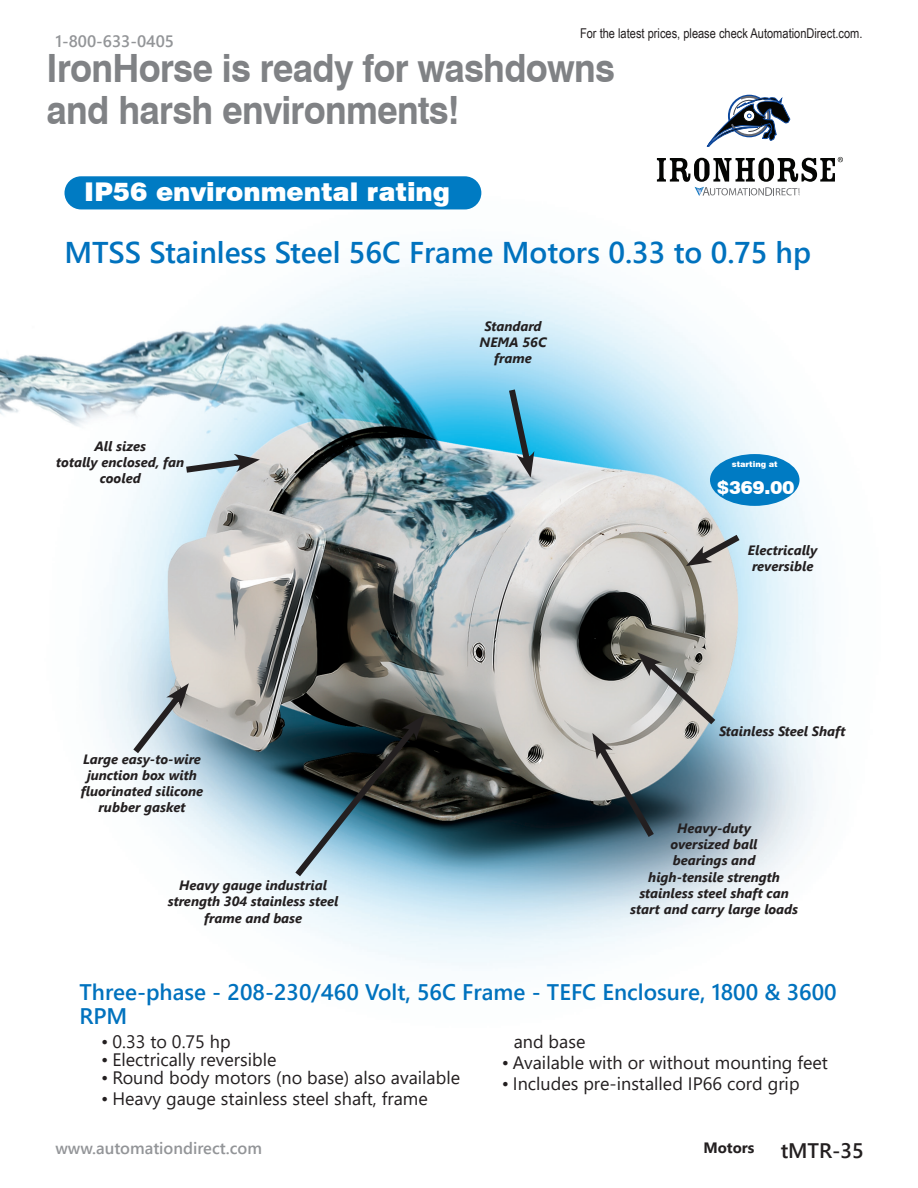
<style>
.page{position:relative;width:918px;height:1188px;background:#fff}
.page>*{position:absolute;margin:0;border:0;box-sizing:border-box;transform-origin:0 0}
.Head{font:700 39px/42px "Swiss 721 BT";letter-spacing:-.02em;color:#808285;scale:.93 1}
.Subhead{font:600 30px "Segoe UI";color:#0072be}
.Small_Subhead{font:25.8px "Swiss 721 Black SWA";color:#fff}
.Subhead-2{font:600 22.5px/24px "Segoe UI";color:#0072be}
.t1{font:600 21px "Segoe UI";color:#231f20}
.t2{font:18px "Segoe UI";color:#231f20}
.Body_Text{font:18px "Swiss 721 Black BT";color:#fff}
.t3{font:600 16.5px "Segoe UI";color:#939598}
.Small_Subhead-2{font:italic 700 13.5px/16.2px "Segoe UI";color:#231f20;text-align:center}
.t4{font:13.5px "Arial Narrow";color:#231f20}
.Body_Text-2{font:900 7.95px "Swiss 721 BT";color:#fff}
</style>
<div class="page">
<img style="left:0;top:177px;width:818px;height:789px">
<div style="left:64px;top:176px;width:417px;height:33px;background:#007bc3;border-radius:17px"></div>
<div style="left:710px;top:454px;width:90px;height:52px;background:#007bc3;border-radius:50%"></div>
<svg style="left:180px;top:454px;width:80px;height:22px;background:#a3afb5"></svg>
<svg style="left:505px;top:383px;width:30px;height:95px;background:#5aa4be"></svg>
<svg style="left:686px;top:529px;width:60px;height:38px;background:#b1b7b8"></svg>
<svg style="left:289px;top:715px;width:136px;height:168px;background:#486671"></svg>
<svg style="left:127px;top:683px;width:62px;height:77px;background:#bcc9d1"></svg>
<svg style="left:707px;top:95px;width:83px;height:52px"></svg>
<svg style="left:657px;top:157px;width:186px;height:39px"></svg>
<svg style="left:592px;top:652px;width:130px;height:192px;background:#8b9598"></svg>
<p class="t3" style="left:56px;top:25px;width:120px">1-800-633-0405</p>
<p class="t4" style="left:580px;top:24px;width:284px">For the latest prices, please check AutomationDirect.com.</p>
<p class="Head" style="left:47px;top:47px;width:613px">IronHorse is ready for washdowns and harsh environments!</p>
<p class="Small_Subhead" style="left:84px;top:176px;width:367px">IP56 environmental rating</p>
<p class="Subhead" style="left:64px;top:224px;width:748px">MTSS Stainless Steel 56C Frame Motors 0.33 to 0.75 hp</p>
<p class="Small_Subhead-2" style="left:56px;top:436px;width:130px">All sizes<br>totally enclosed, fan cooled</p>
<p class="Small_Subhead-2" style="left:81px;top:749px;width:124px">Large easy-to-wire junction box with fluorinated silicone rubber gasket</p>
<p class="Small_Subhead-2" style="left:168px;top:875px;width:172px">Heavy gauge industrial strength 304 stainless steel frame and base</p>
<p class="Small_Subhead-2" style="left:480px;top:316px;width:69px">Standard<br>NEMA 56C frame</p>
<p class="Body_Text-2" style="left:732px;top:459px;width:47px">starting at</p>
<p class="Body_Text" style="left:717px;top:477px;width:78px">$369.00</p>
<p class="Small_Subhead-2" style="left:748px;top:540px;width:71px">Electrically reversible</p>
<p class="Small_Subhead-2" style="left:719px;top:721px;width:128px">Stainless Steel Shaft</p>
<p class="Small_Subhead-2" style="left:630px;top:818px;width:169px">Heavy-duty<br>oversized ball<br>bearings and<br>high-tensile strength stainless steel shaft can start and carry large loads</p>
<p class="Subhead-2" style="left:80px;top:978px;width:759px">Three-phase - 208-230/460 Volt, 56C Frame - TEFC Enclosure, 1800 &amp; 3600<br>RPM</p>
<p class="t2" style="left:101px;top:1025px;width:131px">• 0.33 to 0.75 hp</p>
<p class="t2" style="left:101px;top:1043px;width:177px">• Electrically reversible</p>
<p class="t2" style="left:101px;top:1061px;width:360px">• Round body motors (no base) also available</p>
<p class="t2" style="left:101px;top:1082px;width:328px">• Heavy gauge stainless steel shaft, frame</p>
<p class="t2" style="left:514px;top:1025px;width:73px">and base</p>
<p class="t2" style="left:502px;top:1046px;width:328px">• Available with or without mounting feet</p>
<p class="t2" style="left:502px;top:1067px;width:299px">• Includes pre-installed IP66 cord grip</p>
<p class="t3" style="left:56px;top:1132px;width:208px">www.automationdirect.com</p>
<h3 class="t1" style="left:703px;top:1131px;width:162px"><sup>Motors</sup> tMTR-35</h3>
</div>
